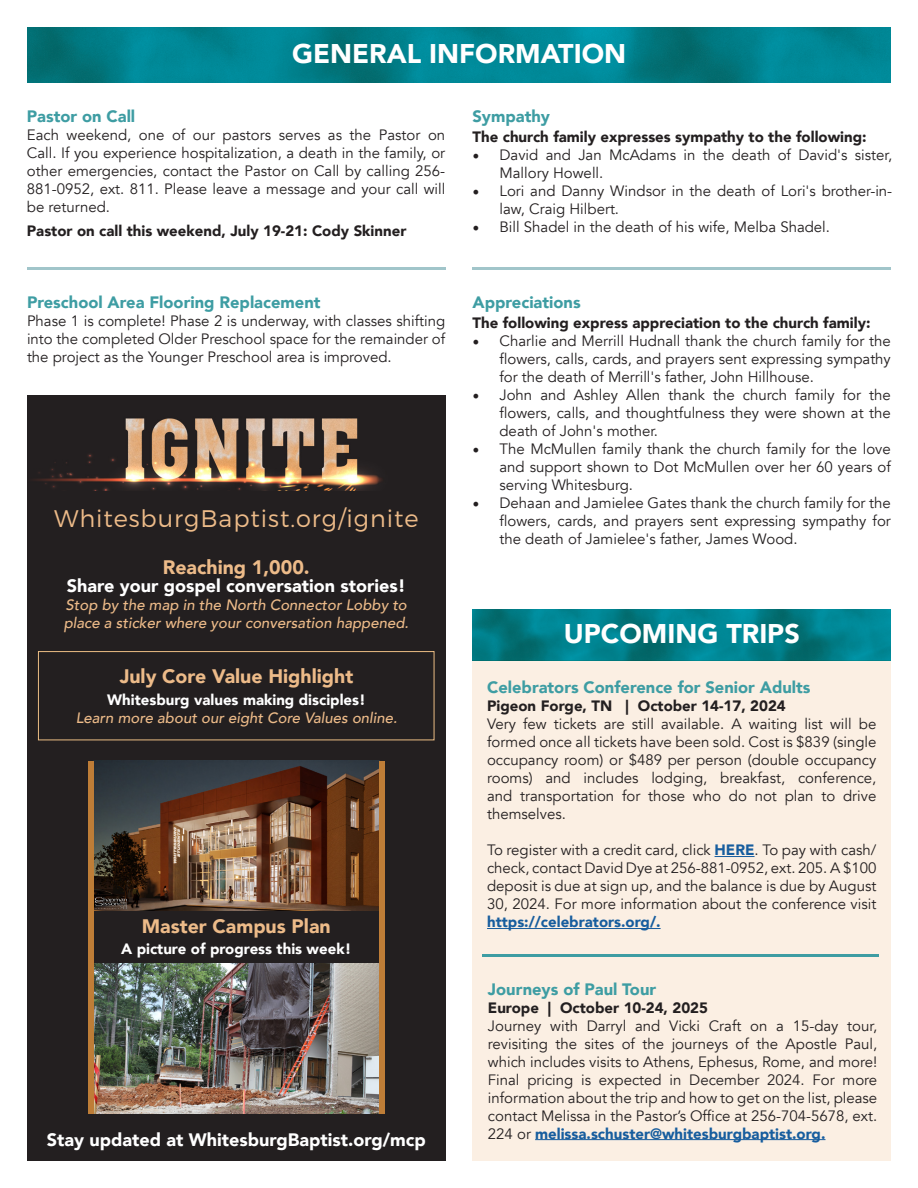
<style>
.page{position:relative;width:918px;height:1188px;background:#fff}
.page>*{position:absolute;margin:0;border:0;box-sizing:border-box;transform-origin:0 0}
.t1{font:900 27px "Avenir";color:#fff}
.t2{font:300 24px "Montserrat";letter-spacing:.04em;color:#edbb89}
.t3{font:900 19.5px "Avenir";color:#edbb89}
.t4{font:900 18px "Avenir";color:#fff}
.t5{font:900 16.5px "Avenir";color:#3e9da3}
.t6{font:15px/18px "Avenir";color:#231f20;text-align:justify}
.t7{font:900 15px "Avenir";color:#231f20}
.t8{font:italic 500 15px "Avenir";color:#edbb89}
.t9{font:900 15px "Avenir";color:#fff}
.s1{font-family:"Minion Pro";font-size:18px}
.s2{font-weight:900;color:#175d9e}
</style>
<div class="page">
<div style="left:472px;top:660px;width:419px;height:501px;background:#fbefe3"></div>
<hr style="left:715px;top:856px;width:40px;height:1px;background:#175d9e">
<hr style="left:487px;top:928px;width:174px;height:1px;background:#175d9e">
<hr style="left:535px;top:1139px;width:290px;height:1px;background:#175d9e">
<div style="left:27px;top:395px;width:419px;height:766px;background:#231f20"></div>
<img style="left:34px;top:418px;width:349px;height:72px">
<img style="left:472px;top:609px;width:419px;height:51px">
<img style="left:93px;top:964px;width:286px;height:149px">
<hr style="left:483px;top:954px;width:396px;height:2px;background:#3e9da3">
<div style="left:38px;top:651px;width:396px;height:89px;border:1px solid #ecbd84"></div>
<img style="left:27px;top:27px;width:864px;height:55px">
<hr style="left:27px;top:267px;width:418px;height:3px;background:#a1c5ca">
<hr style="left:472px;top:267px;width:419px;height:3px;background:#a1c5ca">
<img style="left:93px;top:761px;width:286px;height:150px">
<div style="left:379px;top:761px;width:5px;height:352px;background:#be7d37"></div>
<div style="left:88px;top:761px;width:5px;height:352px;background:#be7d37"></div>
<p class="t1" style="left:292px;top:31px;width:335px">GENERAL INFORMATION</p>
<p class="t5" style="left:27px;top:102px;width:110px">Pastor on Call</p>
<p class="t6" style="left:27px;top:126px;width:420px">Each weekend, one of our pastors serves as the Pastor on Call. If you experience hospitalization, a death in the family, or other emergencies, contact the Pastor on Call by calling 256- 881-0952, ext. 811. Please leave a message and your call will be returned.</p>
<p class="t7" style="left:27px;top:218px;width:381px">Pastor on call this weekend, July 19-21: Cody Skinner</p>
<p class="t5" style="left:27px;top:288px;width:295px">Preschool Area Flooring Replacement</p>
<p class="t6" style="left:27px;top:312px;width:420px">Phase 1 is complete! Phase 2 is underway, with classes shifting into the completed Older Preschool space for the remainder of the project as the Younger Preschool area is improved.</p>
<p class="t2" style="left:54px;top:503px;width:366px">WhitesburgBaptist.org/ignite</p>
<p class="t3" style="left:163px;top:551px;width:148px">Reaching 1,000.</p>
<p class="t4" style="left:67px;top:571px;width:340px">Share your gospel conversation stories!</p>
<p class="t8" style="left:66px;top:596px;width:343px">Stop by the map in the North Connector Lobby to</p>
<p class="t8" style="left:64px;top:614px;width:347px">place a sticker where your conversation happened.</p>
<p class="t3" style="left:120px;top:660px;width:235px">July Core Value Highlight</p>
<p class="t9" style="left:107px;top:687px;width:260px">Whitesburg values making disciples!</p>
<p class="t8" style="left:76px;top:709px;width:323px">Learn more about our eight Core Values online.</p>
<p class="t3" style="left:142px;top:909px;width:190px">Master Campus Plan</p>
<p class="t9" style="left:121px;top:936px;width:232px">A picture of progress this week!</p>
<p class="t4" style="left:47px;top:1124px;width:380px">Stay updated at WhitesburgBaptist.org/mcp</p>
<p class="t5" style="left:472px;top:102px;width:79px">Sympathy</p>
<p class="t7" style="left:472px;top:124px;width:396px">The church family expresses sympathy to the following:</p>
<p class="t6" style="left:500px;top:146px;width:394px;text-indent:-27px"><span class="s1">•</span> David and Jan McAdams in the death of David's sister,<br>Mallory Howell.</p>
<p class="t6" style="left:500px;top:182px;width:394px;text-indent:-27px"><span class="s1">•</span> Lori and Danny Windsor in the death of Lori's brother-in&shy;law, Craig Hilbert.</p>
<p class="t6" style="left:472px;top:218px;width:359px"><span class="s1">•</span> Bill Shadel in the death of his wife, Melba Shadel.</p>
<p class="t5" style="left:472px;top:288px;width:110px">Appreciations</p>
<p class="t7" style="left:472px;top:310px;width:400px">The following express appreciation to the church family:</p>
<p class="t6" style="left:500px;top:332px;width:393px;text-indent:-27px"><span class="s1">•</span> Charlie and Merrill Hudnall thank the church family for the flowers, calls, cards, and prayers sent expressing sympathy for the death of Merrill's father, John Hillhouse.</p>
<p class="t6" style="left:500px;top:386px;width:393px;text-indent:-27px"><span class="s1">•</span> John and Ashley Allen thank the church family for the flowers, calls, and thoughtfulness they were shown at the death of John's mother.</p>
<p class="t6" style="left:500px;top:440px;width:393px;text-indent:-27px"><span class="s1">•</span> The McMullen family thank the church family for the love and support shown to Dot McMullen over her 60 years of serving Whitesburg.</p>
<p class="t6" style="left:500px;top:494px;width:393px;text-indent:-27px"><span class="s1">•</span> Dehaan and Jamielee Gates thank the church family for the flowers, cards, and prayers sent expressing sympathy for the death of Jamielee's father, James Wood.</p>
<p class="t1" style="left:564px;top:611px;width:237px">UPCOMING TRIPS</p>
<p class="t5" style="left:487px;top:674px;width:325px">Celebrators Conference for Senior Adults</p>
<p class="t7" style="left:487px;top:693px;width:300px">Pigeon Forge, TN | October 14-17, 2024</p>
<p class="t6" style="left:487px;top:716px;width:391px">Very few tickets are still available. A waiting list will be formed once all tickets have been sold. Cost is $839 (single occupancy room) or $489 per person (double occupancy rooms) and includes lodging, breakfast, conference, and transportation for those who do not plan to drive themselves.</p>
<p class="t6" style="left:487px;top:842px;width:391px">To register with a credit card, click <span class="s2">HERE</span>. To pay with cash/ check, contact David Dye at 256-881-0952, ext. 205. A $100 deposit is due at sign up, and the balance is due by August 30, 2024. For more information about the conference visit <span class="s2">https://celebrators.org/.</span></p>
<p class="t5" style="left:488px;top:975px;width:170px">Journeys of Paul Tour</p>
<p class="t7" style="left:488px;top:994px;width:222px">Europe | October 10-24, 2025</p>
<p class="t6" style="left:488px;top:1017px;width:391px">Journey with Darryl and Vicki Craft on a 15-day tour, revisiting the sites of the journeys of the Apostle Paul, which includes visits to Athens, Ephesus, Rome, and more!<br>Final pricing is expected in December 2024. For more information about the trip and how to get on the list, please contact Melissa in the Pastor’s Office at 256-704-5678, ext.<br>224 or <span class="s2">melissa.schuster@whitesburgbaptist.org.</span></p>
</div>
